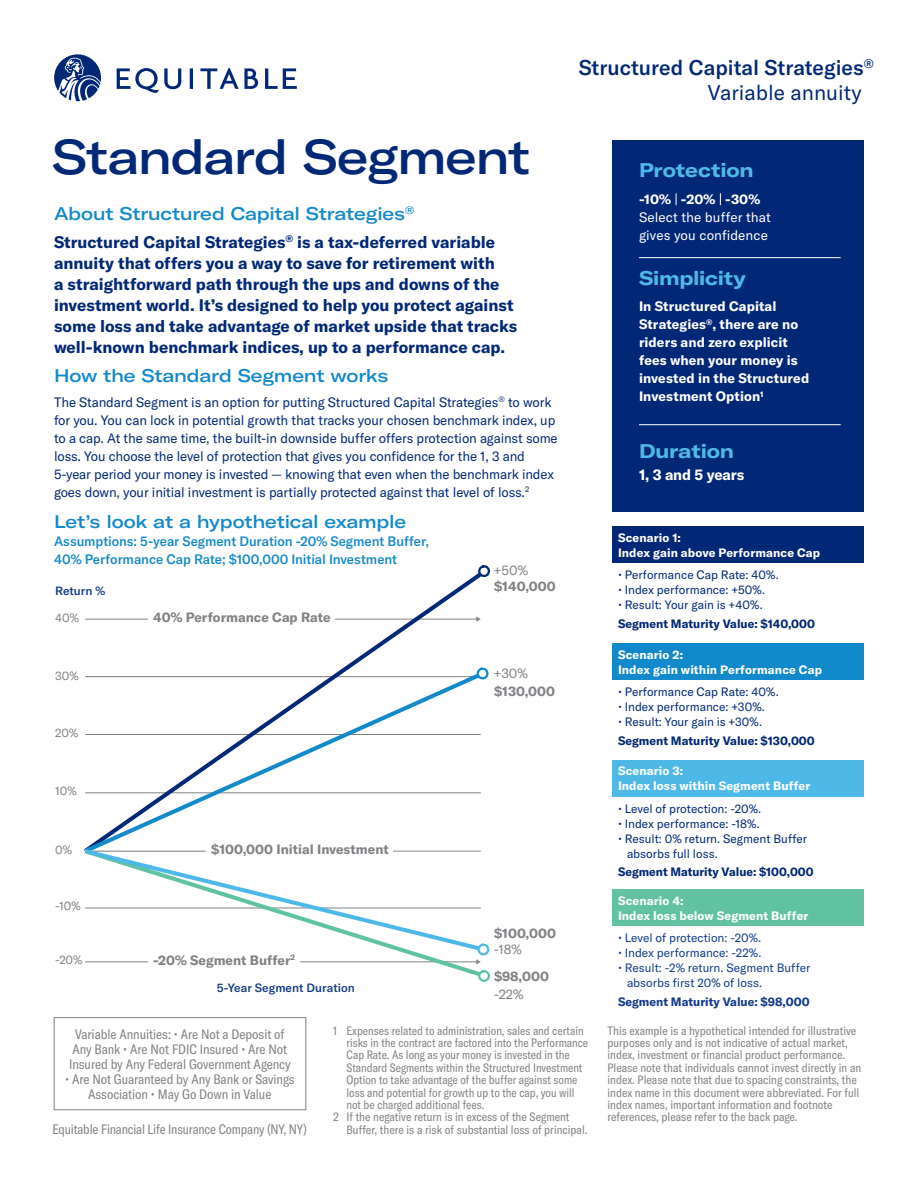
<style>
.page{position:relative;width:918px;height:1188px;background:#fff}
.page>*{position:absolute;margin:0;border:0;box-sizing:border-box;transform-origin:0 0}
.A_Head{font:500 expanded 48px "GT America";letter-spacing:-.025em;color:#002876}
.Identifier{font:500 21px "GT America";color:#002876}
.Identifier-2{font:21px "GT America";color:#002876}
.B_Head{font:700 expanded 19.5px "GT America";letter-spacing:-.01em;color:#4eb9e9}
.B_Head-2{font:500 expanded 18px "GT America";letter-spacing:-.015em;color:#1289cb}
.Intro_Copy{font:700 16.5px/21px "GT America";color:#002876}
.B_Head-3{font:700 15px "GT America";letter-spacing:-.005em;color:#fff}
.Body_Copy{font:13.5px/18px "GT America";letter-spacing:-.01em;color:#002876}
.Bank_Bullets{font:condensed 13.5px/15px "GT America";letter-spacing:-.005em;color:#808285;text-align:center}
.B_Head-4{font:700 13.5px/18px "GT America";letter-spacing:.005em;color:#fff}
.C_Head{font:500 13.5px/18px "GT America";letter-spacing:-.005em;color:#1289cb}
.B_Head-5{font:13.5px/18px "GT America";letter-spacing:.005em;color:#fff}
.Bank_Bullets-2{font:condensed 13.5px "GT America";letter-spacing:-.005em;color:#808285;scale:.96 1}
.t1{font:700 13.35px "GT America";color:#808285}
.t2{font:13.35px "GT America";color:#808285}
.t3{font:condensed 12px/12.5px "GT America";color:#808285}
.B_Head-6{font:12px/15px "GT America";color:#002876}
.B_Head-7{font:700 12px/15px "GT America";letter-spacing:.01em;color:#fff}
.B_Head-8{font:12px/15px "GT America";color:#123b8a}
.B_Head-9{font:700 12px "GT America";color:#002876}
.B_Head-10{font:700 12px "GT America";color:#123b8a}
.t4{font:500 11.85px "GT America";color:#123b8a}
.t5{font:11.85px "GT America";color:#808285}
.s1{font-weight:700}
</style>
<div class="page">
<div style="left:612px;top:140px;width:252px;height:371px;background:#002876"></div>
<hr style="left:639px;top:257px;width:202px;height:1px;background:#fff">
<hr style="left:639px;top:424px;width:202px;height:1px;background:#fff">
<svg style="left:676px;top:193px;width:1px;height:12px"></svg>
<svg style="left:720px;top:193px;width:1px;height:12px"></svg>
<div style="left:612px;top:526px;width:252px;height:37px;background:#002876"></div>
<div style="left:612px;top:643px;width:252px;height:37px;background:#1289cb"></div>
<div style="left:612px;top:760px;width:252px;height:37px;background:#4eb9e9"></div>
<div style="left:612px;top:890px;width:252px;height:36px;background:#60c2a1"></div>
<svg style="left:85px;top:573px;width:396px;height:95px"></svg>
<svg style="left:85px;top:668px;width:396px;height:178px"></svg>
<svg style="left:85px;top:955px;width:391px;height:21px"></svg>
<svg style="left:84px;top:846px;width:397px;height:109px"></svg>
<svg style="left:476px;top:666px;width:13px;height:14px"></svg>
<svg style="left:478px;top:565px;width:12px;height:13px"></svg>
<svg style="left:476px;top:942px;width:14px;height:40px"></svg>
<div style="left:54px;top:1017px;width:252px;height:93px;border:1px solid #808285"></div>
<svg style="left:54px;top:54px;width:243px;height:47px"></svg>
<p class="A_Head" style="left:52px;top:128px;width:479px">Standard Segment</p>
<p class="B_Head-2" style="left:54px;top:203px;width:362px">About Structured Capital Strategies<sup>®</sup></p>
<p class="Intro_Copy" style="left:54px;top:231px;width:465px">Structured Capital Strategies<sup>®</sup> is a tax-deferred variable annuity that offers you a way to save for retirement with<br>a straightforward path through the ups and downs of the investment world. It’s designed to help you protect against some loss and take advantage of market upside that tracks well-known benchmark indices, up to a performance cap.</p>
<p class="B_Head-2" style="left:54px;top:365px;width:336px">How the Standard Segment works</p>
<p class="Body_Copy" style="left:54px;top:393px;width:505px">The Standard Segment is an option for putting Structured Capital Strategies<sup>®</sup> to work for you. You can lock in potential growth that tracks your chosen benchmark index, up to a cap. At the same time, the built-in downside buffer offers protection against some loss. You choose the level of protection that gives you confidence for the 1, 3 and 5-year period your money is invested — knowing that even when the benchmark index goes down, your initial investment is partially protected against that level of loss.<sup>2</sup></p>
<p class="B_Head-2" style="left:54px;top:510px;width:354px">Let’s look at a hypothetical example</p>
<p class="C_Head" style="left:54px;top:532px;width:376px">Assumptions: 5-year Segment Duration -20% Segment Buffer,<br>40% Performance Cap Rate; $100,000 Initial Investment</p>
<p class="t4" style="left:55px;top:584px;width:52px">Return %</p>
<p class="t5" style="left:55px;top:610px;width:25px">40%</p>
<p class="t2" style="left:494px;top:563px;width:36px">+50%</p>
<p class="t1" style="left:494px;top:578px;width:63px">$140,000</p>
<p class="t1" style="left:153px;top:609px;width:179px">40% Performance Cap Rate</p>
<p class="t5" style="left:55px;top:668px;width:25px">30%</p>
<p class="t5" style="left:55px;top:726px;width:25px">20%</p>
<p class="t5" style="left:55px;top:784px;width:23px">10%</p>
<p class="t5" style="left:55px;top:842px;width:18px">0%</p>
<p class="t5" style="left:55px;top:899px;width:27px">-10%</p>
<p class="t5" style="left:55px;top:953px;width:29px">-20%</p>
<p class="t1" style="left:211px;top:841px;width:179px">$100,000 Initial Investment</p>
<p class="t1" style="left:153px;top:952px;width:143px">-20% Segment Buffer<sup>2</sup></p>
<p class="t4" style="left:217px;top:980px;width:140px">5-Year Segment Duration</p>
<p class="t2" style="left:494px;top:666px;width:35px">+30%</p>
<p class="t1" style="left:494px;top:683px;width:63px">$130,000</p>
<p class="t1" style="left:494px;top:925px;width:63px">$100,000</p>
<p class="t2" style="left:494px;top:942px;width:29px">-18%</p>
<p class="t2" style="left:494px;top:986px;width:31px">-22%</p>
<p class="t1" style="left:494px;top:968px;width:57px">$98,000</p>
<p class="Identifier" style="left:579px;top:55px;width:297px">Structured Capital Strategies<sup>®</sup></p>
<p class="Identifier-2" style="left:708px;top:81px;width:156px">Variable annuity</p>
<p class="B_Head" style="left:639px;top:158px;width:116px">Protection</p>
<p class="B_Head-5" style="left:639px;top:190px;width:133px"><span class="s1">-10% -20% -30%<br></span>Select the buffer that gives you confidence</p>
<p class="B_Head" style="left:639px;top:266px;width:108px">Simplicity</p>
<p class="B_Head-4" style="left:639px;top:297px;width:172px">In Structured Capital<br>Strategies<sup>®</sup>, there are no riders and zero explicit fees when your money is invested in the Structured<br>Investment Option<sup>1</sup></p>
<p class="B_Head" style="left:639px;top:438px;width:96px">Duration</p>
<p class="B_Head-3" style="left:639px;top:466px;width:107px">1, 3 and 5 years</p>
<p class="B_Head-7" style="left:618px;top:530px;width:204px">Scenario 1:<br>Index gain above Performance Cap</p>
<p class="B_Head-6" style="left:618px;top:567px;width:162px">• Performance Cap Rate: 40%.</p>
<p class="B_Head-6" style="left:618px;top:582px;width:149px">• Index performance: +50%.</p>
<p class="B_Head-6" style="left:618px;top:597px;width:146px">• Result: Your gain is +40%.</p>
<p class="B_Head-9" style="left:618px;top:616px;width:199px">Segment Maturity Value: $140,000</p>
<p class="B_Head-7" style="left:618px;top:647px;width:67px">Scenario 2:</p>
<p class="B_Head-7" style="left:618px;top:662px;width:206px">Index gain within Performance Cap</p>
<p class="B_Head-6" style="left:618px;top:684px;width:162px">• Performance Cap Rate: 40%.</p>
<p class="B_Head-6" style="left:618px;top:699px;width:149px">• Index performance: +30%.</p>
<p class="B_Head-6" style="left:618px;top:714px;width:146px">• Result: Your gain is +30%.</p>
<p class="B_Head-9" style="left:618px;top:733px;width:198px">Segment Maturity Value: $130,000</p>
<p class="B_Head-7" style="left:618px;top:764px;width:67px">Scenario 3:</p>
<p class="B_Head-7" style="left:618px;top:779px;width:194px">Index loss within Segment Buffer</p>
<p class="B_Head-6" style="left:618px;top:801px;width:145px">• Level of protection: -20%.</p>
<p class="B_Head-6" style="left:618px;top:816px;width:143px">• Index performance: -18%.</p>
<p class="B_Head-6" style="left:627px;top:831px;width:182px;text-indent:-9px">• Result: 0% return. Segment Buffer absorbs full loss.</p>
<p class="B_Head-9" style="left:618px;top:865px;width:197px">Segment Maturity Value: $100,000</p>
<p class="B_Head-7" style="left:618px;top:893px;width:67px">Scenario 4:</p>
<p class="B_Head-7" style="left:618px;top:908px;width:192px">Index loss below Segment Buffer</p>
<p class="B_Head-8" style="left:618px;top:931px;width:145px">• Level of protection: -20%.</p>
<p class="B_Head-8" style="left:618px;top:946px;width:145px">• Index performance: -22%.</p>
<p class="B_Head-8" style="left:627px;top:961px;width:185px;text-indent:-9px">• Result: -2% return. Segment Buffer absorbs first 20% of loss.</p>
<p class="B_Head-10" style="left:618px;top:994px;width:193px">Segment Maturity Value: $98,000</p>
<p class="Bank_Bullets" style="left:69px;top:1027px;width:223px">Variable Annuities: • Are Not a Deposit of<br>Any Bank • Are Not FDIC Insured • Are Not<br>Insured by Any Federal Government Agency</p>
<p class="Bank_Bullets" style="left:65px;top:1072px;width:231px">• Are Not Guaranteed by Any Bank or Savings<br>Association • May Go Down in Value</p>
<p class="Bank_Bullets-2" style="left:52px;top:1121px;width:267px">Equitable Financial Life Insurance Company (NY, NY)</p>
<p class="t3" style="left:346px;top:1024px;width:243px;text-indent:-14px">1 Expenses related to administration, sales and certain risks in the contract are factored into the Performance Cap Rate. As long as your money is invested in the Standard Segments within the Structured Investment Option to take advantage of the buffer against some loss and potential for growth up to the cap, you will not be charged additional fees.</p>
<p class="t3" style="left:346px;top:1111px;width:243px;text-indent:-14px">2 If the negative return is in excess of the Segment<br>Buffer, there is a risk of substantial loss of principal.</p>
<p class="t3" style="left:608px;top:1024px;width:250px">This example is a hypothetical intended for illustrative purposes only and is not indicative of actual market, index, investment or financial product performance.</p>
<p class="t3" style="left:608px;top:1061px;width:255px">Please note that individuals cannot invest directly in an index. Please note that due to spacing constraints, the index name in this document were abbreviated. For full index names, important information and footnote references, please refer to the back page.</p>
</div>
